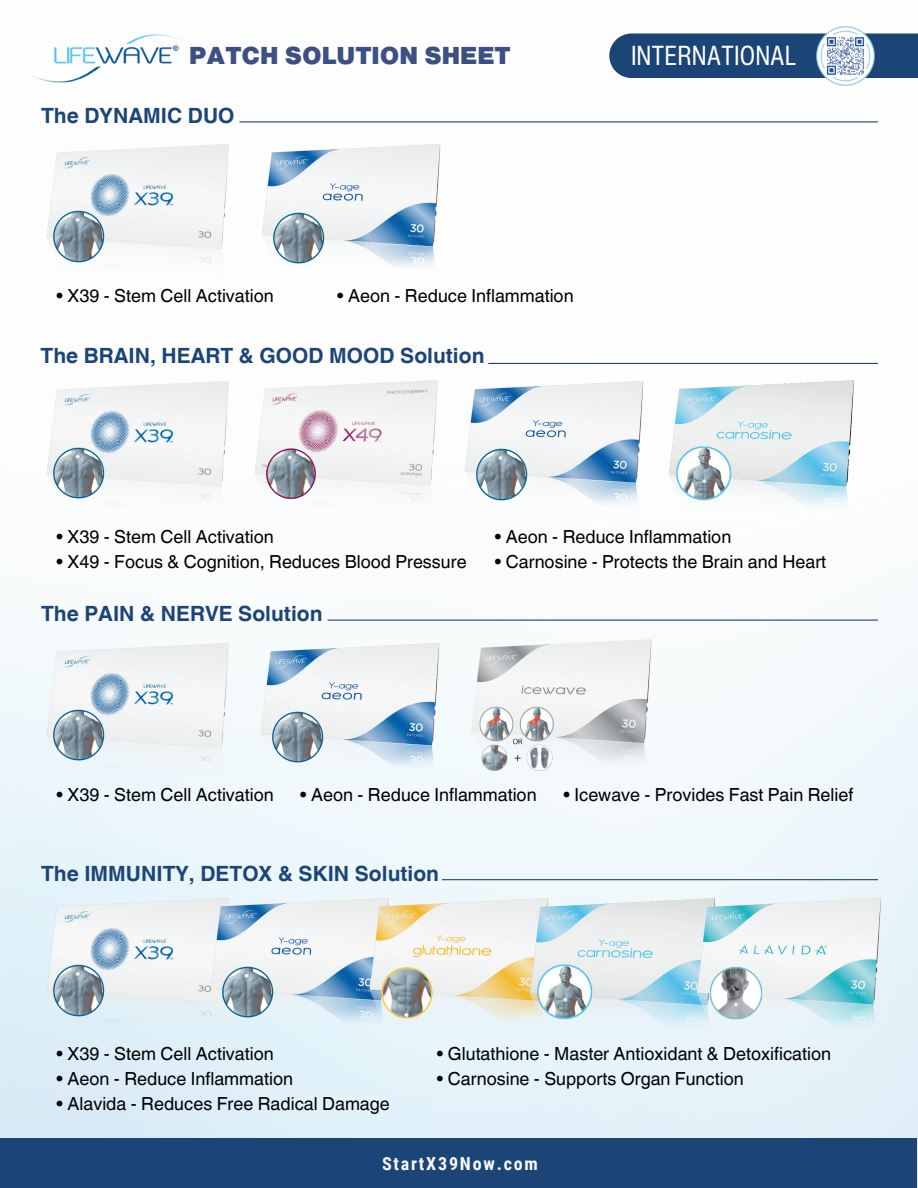
<style>
.page{position:relative;width:918px;height:1188px;background:#fff}
.page>*{position:absolute;margin:0;border:0;box-sizing:border-box;transform-origin:0 0}
.t1{font:24px "Anonymous";color:#3d5084}
.t2{font:700 21px "Helvetica World";color:#1c4577}
.t3{font:18px "Helvetica World";color:#000}
.t4{font:700 18px "Roboto Condensed";letter-spacing:.1em;color:#fafafb}
.t5{font:6.75px "Anonymous";color:#fff}
</style>
<div class="page">
<img style="left:0;top:26px;width:918px;height:1162px">
<img style="left:30px;top:28px;width:152px;height:61px">
<div style="left:609px;top:33px;width:309px;height:45px;background:#1c4577"></div>
<img style="left:816px;top:27px;width:59px;height:58px">
<hr style="left:488px;top:363px;width:390px;height:1px;background:#1c4577">
<img style="left:460px;top:374px;width:193px;height:161px">
<img style="left:474px;top:447px;width:57px;height:56px">
<img style="left:41px;top:374px;width:198px;height:198px">
<img style="left:51px;top:445px;width:57px;height:57px">
<img style="left:250px;top:373px;width:199px;height:199px">
<img style="left:266px;top:448px;width:54px;height:52px">
<img style="left:663px;top:373px;width:202px;height:168px">
<img style="left:675px;top:445px;width:58px;height:57px">
<hr style="left:328px;top:620px;width:550px;height:1px;background:#1c4577">
<img style="left:465px;top:632px;width:196px;height:164px">
<img style="left:475px;top:706px;width:84px;height:66px">
<img style="left:41px;top:636px;width:198px;height:198px">
<img style="left:51px;top:707px;width:57px;height:57px">
<img style="left:256px;top:636px;width:193px;height:161px">
<img style="left:270px;top:709px;width:57px;height:56px">
<hr style="left:239px;top:121px;width:639px;height:1px;background:#1c4577">
<img style="left:41px;top:138px;width:198px;height:198px">
<img style="left:51px;top:209px;width:57px;height:56px">
<img style="left:257px;top:138px;width:193px;height:161px">
<img style="left:271px;top:211px;width:57px;height:56px">
<div style="left:1px;top:1139px;width:916px;height:49px;background:#1c4577"></div>
<hr style="left:442px;top:879px;width:436px;height:1px;background:#1c4577">
<img style="left:41px;top:892px;width:198px;height:198px">
<img style="left:51px;top:963px;width:57px;height:56px">
<img style="left:205px;top:892px;width:159px;height:161px">
<img style="left:219px;top:964px;width:58px;height:57px">
<img style="left:364px;top:892px;width:160px;height:162px">
<img style="left:380px;top:967px;width:56px;height:54px">
<img style="left:524px;top:892px;width:201px;height:167px">
<img style="left:536px;top:964px;width:58px;height:56px">
<img style="left:692px;top:892px;width:200px;height:166px">
<img style="left:708px;top:966px;width:55px;height:55px">
<h1 class="t1" style="left:189px;top:42px;width:323px">PATCH SOLUTION SHEET</h1>
<p class="t2" style="left:41px;top:103px;width:195px">The DYNAMIC DUO</p>
<p class="t5" style="left:631px;top:59px;width:167px">INTERNATIONAL</p>
<p class="t3" style="left:56px;top:286px;width:219px">• X39 - Stem Cell Activation</p>
<p class="t3" style="left:337px;top:286px;width:238px">• Aeon - Reduce Inflammation</p>
<p class="t2" style="left:41px;top:344px;width:445px">The BRAIN, HEART &amp; GOOD MOOD Solution</p>
<p class="t3" style="left:56px;top:526px;width:219px">• X39 - Stem Cell Activation</p>
<p class="t3" style="left:56px;top:551px;width:412px">• X49 - Focus &amp; Cognition, Reduces Blood Pressure</p>
<p class="t2" style="left:41px;top:602px;width:283px">The PAIN &amp; NERVE Solution</p>
<p class="t3" style="left:494px;top:526px;width:238px">• Aeon - Reduce Inflammation</p>
<p class="t3" style="left:494px;top:551px;width:333px">• Carnosine - Protects the Brain and Heart</p>
<p class="t3" style="left:56px;top:784px;width:219px">• X39 - Stem Cell Activation</p>
<p class="t3" style="left:300px;top:784px;width:238px">• Aeon - Reduce Inflammation</p>
<p class="t3" style="left:563px;top:784px;width:292px">• Icewave - Provides Fast Pain Relief</p>
<p class="t2" style="left:41px;top:861px;width:400px">The IMMUNITY, DETOX &amp; SKIN Solution</p>
<p class="t3" style="left:56px;top:1043px;width:219px">• X39 - Stem Cell Activation</p>
<p class="t3" style="left:56px;top:1068px;width:238px">• Aeon - Reduce Inflammation</p>
<p class="t3" style="left:56px;top:1093px;width:335px">• Alavida - Reduces Free Radical Damage</p>
<p class="t3" style="left:437px;top:1043px;width:396px">• Glutathione - Master Antioxidant &amp; Detoxification</p>
<p class="t3" style="left:437px;top:1068px;width:309px">• Carnosine - Supports Organ Function</p>
<p class="t4" style="left:382px;top:1151px;width:157px">StartX39Now.com</p>
</div>
